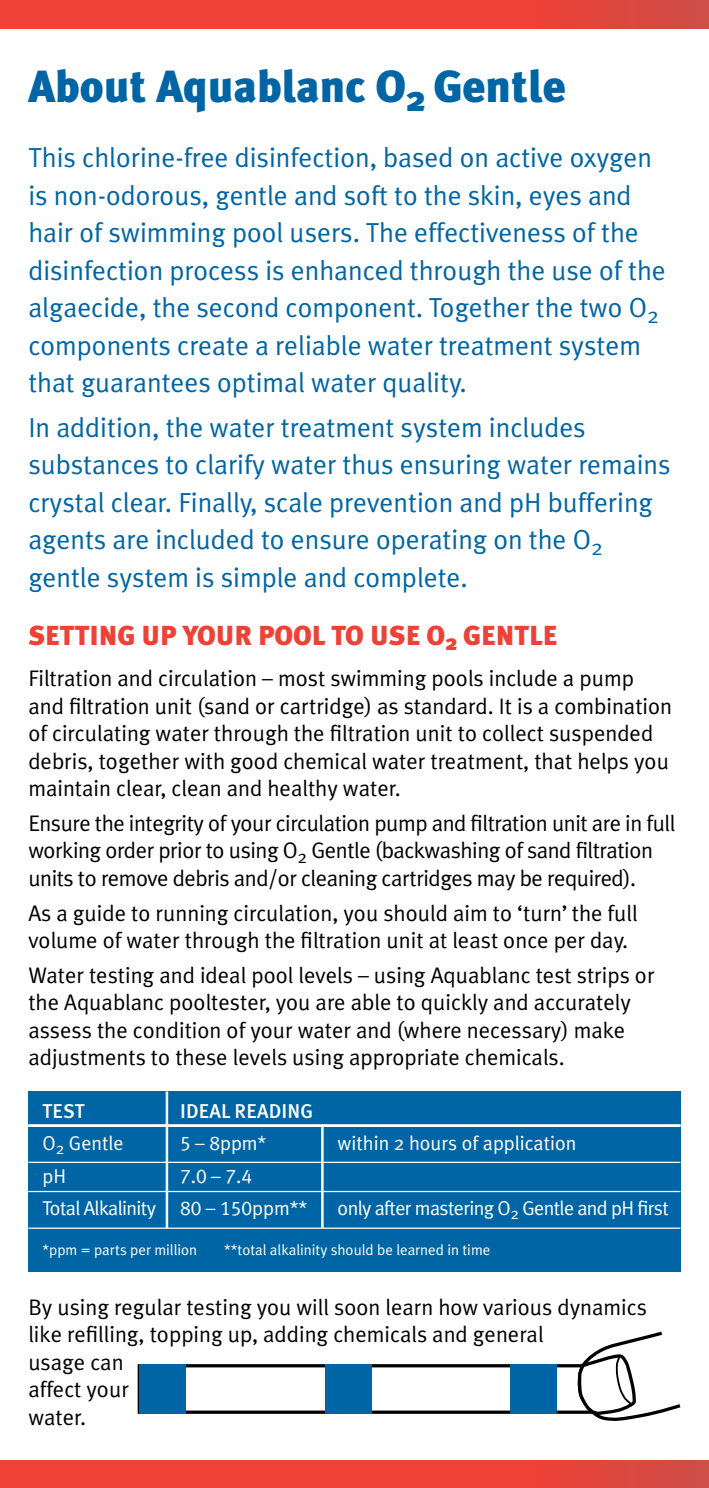
<style>
.page{position:relative;width:709px;height:1488px;background:#fff}
.page>*{position:absolute;margin:0;border:0;box-sizing:border-box;transform-origin:0 0}
.t1{font:900 45px "Meta Plus";color:#0065a4}
.t2{font:27.5px/37.5px "Meta Plus Normal";color:#0065a4}
.t3{font:900 27.5px "Meta Plus";color:#ef4135}
.t4{font:22.5px/27.5px "Meta Plus Normal";color:#000}
.t5{font:22.5px/27.5px "Meta Plus Normal";letter-spacing:-.02em;color:#000}
.t6{font:20px "Meta Plus Normal";letter-spacing:-.03em;color:#fff}
.t7{font:20px "Meta Plus Normal";color:#fff}
.t8{font:500 20px "Meta Plus";letter-spacing:.005em;color:#fff}
.t9{font:20px "Meta Plus Normal Caps";color:#fff}
.t10{font:15px "Meta Plus Normal";color:#fff}
.s1{font-family:"Meta Plus Normal Caps"}
</style>
<div class="page">
<svg style="left:0;top:0;width:709px;height:28px;background:#ea4237"></svg>
<svg style="left:0;top:1460px;width:709px;height:28px;background:#ea4237"></svg>
<svg style="left:137px;top:1331px;width:544px;height:90px"></svg>
<div style="left:139px;top:1364px;width:47px;height:50px;background:#0065a4"></div>
<div style="left:28px;top:1091px;width:652px;height:181px;background:#0065a4"></div>
<hr style="left:28px;top:1124px;width:652px;height:3px;background:#fff">
<hr style="left:28px;top:1162px;width:652px;height:1px;background:#fff">
<hr style="left:28px;top:1191px;width:652px;height:1px;background:#fff">
<hr style="left:28px;top:1227px;width:652px;height:2px;background:#fff">
<hr style="left:166px;top:1091px;width:2px;height:137px;background:#fff">
<hr style="left:321px;top:1125px;width:3px;height:103px;background:#fff">
<h1 class="t1" style="left:28px;top:60px;width:539px">ABOUT AQUABLANC O<sub>2</sub> GENTLE</h1>
<p class="t2" style="left:28px;top:138px;width:639px">This chlorine-free disinfection, based on active oxygen is non-odorous, gentle and soft to the skin, eyes and hair of swimming pool users. The effectiveness of the disinfection process is enhanced through the use of the algaecide, the second component. Together the two O<sub>2 </sub>components create a reliable water treatment system that guarantees optimal water quality.</p>
<p class="t2" style="left:28px;top:408px;width:644px">In addition, the water treatment system includes substances to clarify water thus ensuring water remains crystal clear. Finally, scale prevention and pH buffering agents are included to ensure operating on the O<sub>2 </sub>gentle system is simple and complete.</p>
<p class="t3" style="left:28px;top:619px;width:530px">SETTING UP YOUR POOL TO USE O<sub>2</sub> GENTLE</p>
<p class="t4" style="left:28px;top:664px;width:645px">Filtration and circulation – most swimming pools include a pump and filtration unit (sand or cartridge) as standard. It is a combination of circulating water through the filtration unit to collect suspended debris, together with good chemical water treatment, that helps you maintain clear, clean and healthy water.</p>
<p class="t5" style="left:28px;top:809px;width:648px">Ensure the integrity of your circulation pump and filtration unit are in full working order prior to using O<sub>2</sub> Gentle (backwashing of sand filtration units to remove debris and/or cleaning cartridges may be required).</p>
<p class="t4" style="left:28px;top:899px;width:611px">As a guide to running circulation, you should aim to ‘turn’ the full volume of water through the filtration unit at least once per day.</p>
<p class="t4" style="left:28px;top:961px;width:628px">Water testing and ideal pool levels – using Aquablanc test strips or the Aquablanc pooltester, you are able to quickly and accurately assess the condition of your water and (where necessary) make adjustments to these levels using appropriate chemicals.</p>
<p class="t8" style="left:43px;top:1099px;width:33px">TEST</p>
<p class="t8" style="left:180px;top:1099px;width:110px">IDEAL READING</p>
<p class="t6" style="left:43px;top:1132px;width:83px">O<sub>2</sub> Gentle</p>
<p class="t6" style="left:180px;top:1132px;width:88px"><span class="s1">5 – 8</span>ppm*</p>
<p class="t7" style="left:338px;top:1132px;width:240px">within 2 hours of application</p>
<p class="t6" style="left:43px;top:1164px;width:25px">pH</p>
<p class="t9" style="left:180px;top:1164px;width:74px">7.0 – 7.4</p>
<p class="t6" style="left:43px;top:1197px;width:266px">Total Alkalinity <span class="s1">80 – 150</span>ppm**</p>
<p class="t6" style="left:338px;top:1197px;width:333px">only after mastering O<sub>2</sub> Gentle and pH first</p>
<p class="t10" style="left:43px;top:1241px;width:156px">*ppm = parts per million</p>
<p class="t10" style="left:224px;top:1241px;width:268px">**total alkalinity should be learned in time</p>
<p class="t4" style="left:28px;top:1293px;width:620px">By using regular testing you will soon learn how various dynamics like refilling, topping up, adding chemicals and general<br>usage can<br>affect your<br>water.</p>
</div>
